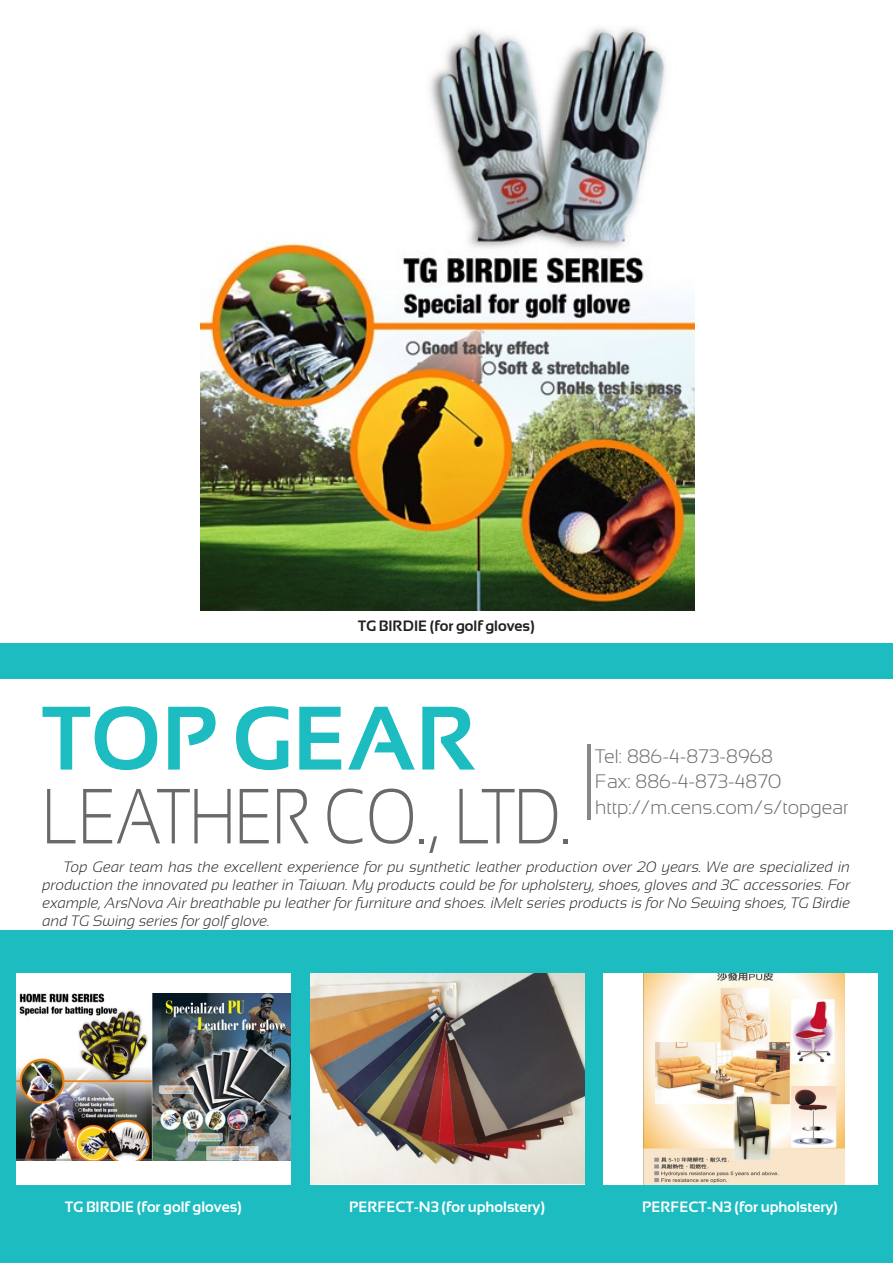
<style>
.page{position:relative;width:893px;height:1263px;background:#fff}
.page>*{position:absolute;margin:0;border:0;box-sizing:border-box;transform-origin:0 0}
.公司名大標{font:700 90px "Sansation";color:#1cbcc1}
.公司名大標-2{font:300 78px "Sansation";color:#69696c;scale:.8 1}
.公司內容{font:300 19.5px "Sansation";color:#69696c}
.副標內文{font:italic 300 15px/18px "Sansation";color:#231f20;text-align:justify}
.產品名{font:700 15px "Sansation";color:#fff}
.產品名-2{font:700 15px "Sansation";color:#231f20}
</style>
<div class="page">
<div style="left:0;top:643px;width:893px;height:620px;background:#1cbcc1"></div>
<div style="left:0;top:679px;width:893px;height:251px;background:#fff"></div>
<div style="left:17px;top:973px;width:274px;height:212px;background:#fff"></div>
<img style="left:17px;top:993px;width:274px;height:168px">
<img style="left:310px;top:974px;width:274px;height:210px">
<div style="left:604px;top:973px;width:274px;height:212px;background:#fff"></div>
<img style="left:643px;top:973px;width:201px;height:212px">
<hr style="left:587px;top:744px;width:3px;height:76px;background:#86888a">
<img style="left:201px;top:27px;width:493px;height:583px">
<p class="產品名-2" style="left:358px;top:618px;width:178px">TG BIRDIE (for golf gloves)</p>
<p class="公司名大標" style="left:43px;top:688px;width:435px">TOP GEAR</p>
<p class="公司名大標-2" style="left:43px;top:773px;width:661px">LEATHER CO., LTD.</p>
<p class="公司內容" style="left:595px;top:745px;width:179px">Tel: 886-4-873-8968</p>
<p class="公司內容" style="left:595px;top:771px;width:187px">Fax: 886-4-873-4870</p>
<p class="公司內容" style="left:595px;top:796px;width:255px">http://m.cens.com/s/topgear</p>
<p class="副標內文" style="left:43px;top:858px;width:809px;text-indent:21px">Top Gear team has the excellent experience for pu synthetic leather production over 20 years. We are specialized in production the innovated pu leather in Taiwan. My products could be for upholstery, shoes, gloves and 3C accessories. For example, ArsNova Air breathable pu leather for furniture and shoes. iMelt series products is for No Sewing shoes, TG Birdie and TG Swing series for golf glove.</p>
<p class="產品名" style="left:65px;top:1199px;width:178px">TG BIRDIE (for golf gloves)</p>
<p class="產品名" style="left:349px;top:1199px;width:197px">PERFECT-N3 (for upholstery)</p>
<p class="產品名" style="left:642px;top:1199px;width:197px">PERFECT-N3 (for upholstery)</p>
</div>
